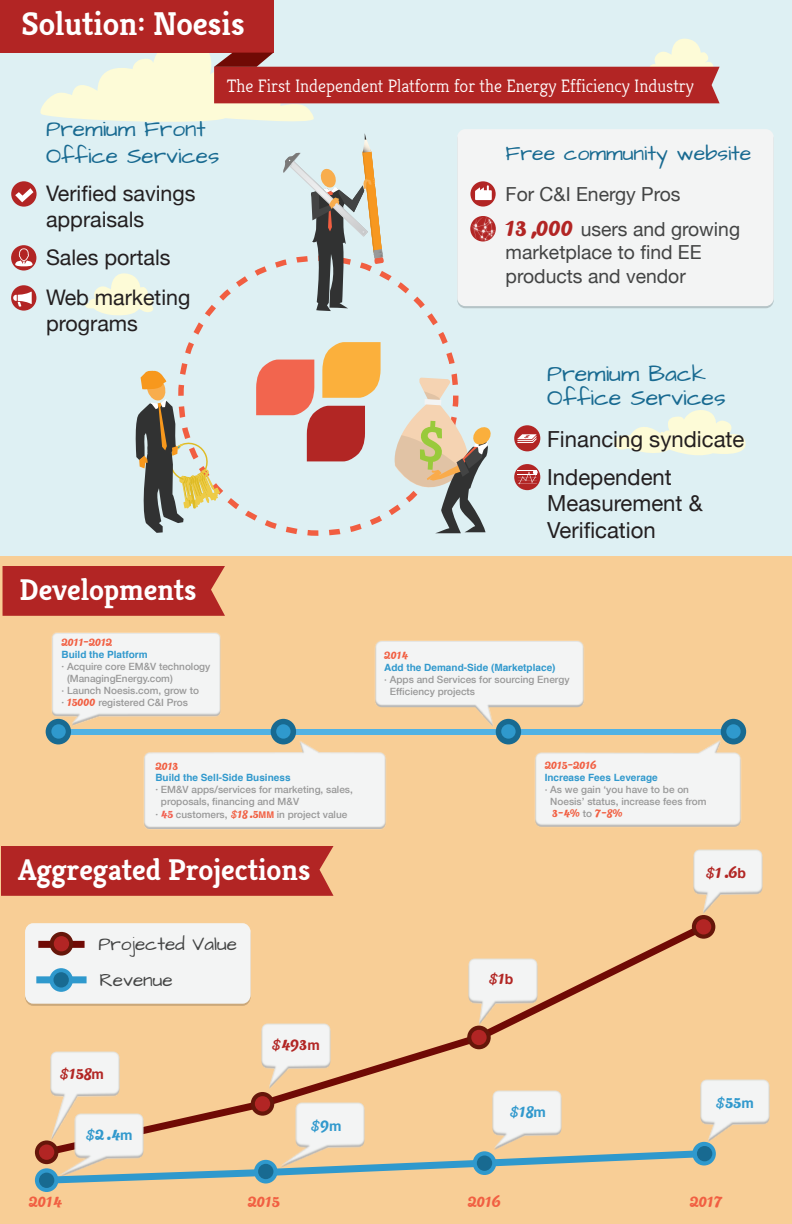
<style>
.page{position:relative;width:792px;height:1224px;background:#def0f3}
.page>*{position:absolute;margin:0;border:0;box-sizing:border-box;transform-origin:0 0}
.t1{font:700 33px "Kreon";color:#fff}
.t2{font:700 30px "Kreon";color:#fff}
.t3{font:23.3px/24.5px "Architects Daughter";color:#186a91}
.t4{font:22.6px/27.1px "Architects Daughter";color:#186a91}
.t5{font:22.1px/37.3px "Helvetica Neue";color:#231f20}
.t6{font:21.5px/25.8px "Helvetica Neue";color:#231f20}
.t7{font:21.4px "Architects Daughter";color:#186a91}
.t8{font:20px "Pacifico";color:#f15f42}
.t9{font:20px "Pacifico";color:#b22624}
.t10{font:20px "Pacifico";color:#3199cd}
.t11{font:19.3px/35.4px "Helvetica Neue";color:#434444}
.t12{font:19px "Architects Daughter";color:#434444}
.t13{font:300 18px "Kreon";color:#fff}
.t14{font:14.2px "Pacifico";color:#f15f42}
.t15{font:12px "Pacifico";color:#b22624}
.t16{font:12px "Pacifico";color:#3199cd}
.t17{font:500 10px/12px "Helvetica Neue";color:#999}
.t18{font:700 10px "Helvetica";color:#3199cd}
.s1{font-family:"Pacifico";font-size:29.5px;color:#b22524}
.s2{font-family:"Helvetica";font-weight:700}
.s3{font-family:"Pacifico";font-weight:400;font-size:14.2px;color:#f15f42}
.s4{font-family:"Pacifico";font-weight:400;font-size:14.2px;color:#f16051}
.s5{font-family:"Pacifico";font-weight:400;font-size:8.5px;color:#f15f42}
.s6{font-family:"Helvetica";font-weight:700;font-size:9.3px;color:#f15f42}
.s7{font-size:12px}
.s8{font-family:"Helvetica";font-weight:700;font-size:14px}
.s9{font-size:20px}
.s10{font-size:9.3px}
.s11{font-family:"Helvetica Neue";font-weight:500;font-size:10px;color:#999}
</style>
<div class="page">
<svg style="left:614px;top:410px;width:132px;height:45px"></svg>
<svg style="left:85px;top:273px;width:68px;height:42px"></svg>
<div style="left:457px;top:129px;width:317px;height:177px;background:#f3f4f4;border-radius:8px"></div>
<div style="left:0;top:556px;width:792px;height:668px;background:#f8ce96"></div>
<div style="left:0;top:0;width:273px;height:53px;background:#b22524"></div>
<div style="left:1px;top:846px;width:333px;height:50px;background:#b22524"></div>
<div style="left:3px;top:566px;width:222px;height:50px;background:#b22524"></div>
<svg style="left:40px;top:35px;width:680px;height:87px"></svg>
<div style="left:514px;top:425px;width:26px;height:26px;background:#b22524;border-radius:50%"></div>
<svg style="left:517px;top:434px;width:19px;height:9px"></svg>
<div style="left:514px;top:464px;width:26px;height:26px;background:#b22524;border-radius:50%"></div>
<svg style="left:518px;top:470px;width:20px;height:14px"></svg>
<svg style="left:11px;top:245px;width:25px;height:26px"></svg>
<svg style="left:15px;top:248px;width:18px;height:18px"></svg>
<div style="left:11px;top:285px;width:25px;height:26px;background:#b22524;border-radius:50%"></div>
<svg style="left:13px;top:292px;width:19px;height:15px"></svg>
<svg style="left:11px;top:181px;width:26px;height:26px"></svg>
<svg style="left:15px;top:188px;width:18px;height:14px"></svg>
<div style="left:49px;top:729px;width:693px;height:6px;background:#51b2e4"></div>
<div style="left:46px;top:719px;width:25px;height:25px;background:#186a91;border-radius:50%"></div>
<div style="left:271px;top:719px;width:25px;height:25px;background:#186a91;border-radius:50%"></div>
<div style="left:496px;top:719px;width:25px;height:25px;background:#186a91;border-radius:50%"></div>
<div style="left:721px;top:719px;width:25px;height:25px;background:#186a91;border-radius:50%"></div>
<div style="left:51px;top:724px;width:15px;height:15px;background:#2f99cd;border-radius:50%"></div>
<div style="left:276px;top:724px;width:15px;height:15px;background:#2f99cd;border-radius:50%"></div>
<div style="left:501px;top:724px;width:15px;height:15px;background:#2f99cd;border-radius:50%"></div>
<div style="left:726px;top:724px;width:15px;height:15px;background:#2f99cd;border-radius:50%"></div>
<img style="left:49px;top:632px;width:172px;height:96px">
<img style="left:374px;top:640px;width:210px;height:89px">
<img style="left:534px;top:736px;width:210px;height:91px">
<img style="left:143px;top:737px;width:243px;height:93px">
<svg style="left:256px;top:342px;width:125px;height:119px"></svg>
<svg style="left:135px;top:370px;width:85px;height:163px"></svg>
<img style="left:327px;top:116px;width:84px;height:171px">
<svg style="left:283px;top:133px;width:101px;height:178px"></svg>
<svg style="left:147px;top:917px;width:566px;height:229px"></svg>
<img style="left:470px;top:216px;width:26px;height:26px">
<svg style="left:470px;top:181px;width:26px;height:26px"></svg>
<svg style="left:475px;top:185px;width:17px;height:15px"></svg>
<div style="left:692px;top:1142px;width:24px;height:24px;background:#2f99cd;border-radius:50%"></div>
<div style="left:35px;top:1168px;width:23px;height:24px;background:#2f99cd;border-radius:50%"></div>
<svg style="left:35px;top:1140px;width:23px;height:24px"></svg>
<svg style="left:251px;top:1092px;width:23px;height:24px"></svg>
<div style="left:692px;top:915px;width:23px;height:24px;background:#66160a;border-radius:50%"></div>
<div style="left:467px;top:1026px;width:24px;height:23px;background:#66160a;border-radius:50%"></div>
<img style="left:54px;top:1113px;width:93px;height:33px">
<img style="left:46px;top:1051px;width:77px;height:92px">
<img style="left:257px;top:1019px;width:77px;height:72px">
<img style="left:464px;top:954px;width:77px;height:73px">
<img style="left:693px;top:849px;width:70px;height:65px">
<img style="left:276px;top:1098px;width:92px;height:48px">
<img style="left:488px;top:1086px;width:77px;height:60px">
<img style="left:696px;top:1075px;width:74px;height:69px">
<div style="left:39px;top:1145px;width:15px;height:15px;background:#b22524;border-radius:50%"></div>
<div style="left:255px;top:1096px;width:15px;height:15px;background:#b22524;border-radius:50%"></div>
<div style="left:471px;top:1030px;width:16px;height:15px;background:#b22524;border-radius:50%"></div>
<div style="left:696px;top:919px;width:15px;height:16px;background:#b22524;border-radius:50%"></div>
<svg style="left:39px;top:1146px;width:672px;height:41px"></svg>
<div style="left:39px;top:1173px;width:15px;height:15px;background:#186a91;border-radius:50%"></div>
<div style="left:258px;top:1164px;width:15px;height:15px;background:#186a91;border-radius:50%"></div>
<div style="left:477px;top:1156px;width:15px;height:15px;background:#186a91;border-radius:50%"></div>
<div style="left:697px;top:1146px;width:15px;height:15px;background:#186a91;border-radius:50%"></div>
<div style="left:25px;top:923px;width:226px;height:83px;background:#f3f4f4"></div>
<div style="left:38px;top:941px;width:47px;height:7px;background:#700a05"></div>
<svg style="left:50px;top:932px;width:23px;height:24px"></svg>
<div style="left:54px;top:936px;width:15px;height:15px;background:#b22524;border-radius:50%"></div>
<div style="left:36px;top:976px;width:51px;height:7px;background:#2f99cd"></div>
<div style="left:49px;top:968px;width:24px;height:24px;background:#2f99cd;border-radius:50%"></div>
<div style="left:54px;top:972px;width:15px;height:16px;background:#186a91;border-radius:50%"></div>
<svg style="left:389px;top:378px;width:102px;height:155px"></svg>
<h1 class="t1" style="left:22px;top:3px;width:225px">Solution: Noesis</h1>
<h3 class="t13" style="left:227px;top:76px;width:469px">The First Independent Platform for the Energy Efficiency Industry</h3>
<h3 class="t4" style="left:46px;top:116px;width:175px">Premium Front<br>Office Services</h3>
<h3 class="t6" style="left:46px;top:182px;width:151px">Verified savings appraisals</h3>
<h3 class="t6" style="left:46px;top:239px;width:146px;line-height:39.4px">Sales portals<br>Web marketing</h3>
<h3 class="t6" style="left:46px;top:311px;width:93px">programs</h3>
<h3 class="t7" style="left:506px;top:139px;width:247px">Free community website</h3>
<h3 class="t11" style="left:506px;top:177px;width:236px">For C&amp;I Energy Pros<br><span class="s1">13,000</span> users and growing</h3>
<h3 class="t11" style="left:506px;top:242px;width:198px;line-height:23.2px">marketplace to find EE products and vendor</h3>
<h3 class="t3" style="left:547px;top:362px;width:180px">Premium Back<br>Office Services</h3>
<h3 class="t5" style="left:547px;top:422px;width:199px">Financing syndicate<br>Independent</h3>
<h3 class="t5" style="left:547px;top:491px;width:157px;line-height:26.6px">Measurement &amp;<br>Verification</h3>
<h2 class="t2" style="left:20px;top:571px;width:178px">Developments</h2>
<h3 class="t14" style="left:61px;top:632px;width:52px">2011-2012</h3>
<p class="t18" style="left:61px;top:646px;width:88px">Build the Platform</p>
<p class="t17" style="left:61px;top:660px;width:150px"><span class="s2">·</span> Acquire core EM&amp;V technology</p>
<p class="t17" style="left:67px;top:672px;width:107px">(ManagingEnergy.com)</p>
<p class="t17" style="left:61px;top:684px;width:139px">· Launch Noesis.com, grow to</p>
<p class="t17" style="left:61px;top:696px;width:128px"><span class="s2">·</span> <span class="s3">15000</span> registered C&amp;I Pros</p>
<h3 class="t14" style="left:384px;top:646px;width:25px">2014</h3>
<p class="t18" style="left:384px;top:659px;width:173px">Add the Demand-Side (Marketplace)</p>
<p class="t17" style="left:390px;top:673px;width:181px;text-indent:-6px">· Apps and Services for sourcing Energy<br>Efficiency projects</p>
<h3 class="t14" style="left:155px;top:756px;width:25px">2013</h3>
<p class="t18" style="left:155px;top:770px;width:137px">Build the Sell-Side Business</p>
<p class="t17" style="left:155px;top:783px;width:199px"><span class="s2">·</span> EM&amp;V apps/services for marketing, sales,</p>
<p class="t17" style="left:161px;top:795px;width:140px">proposals, financing and M&amp;V</p>
<p class="t17" style="left:155px;top:808px;width:194px"><span class="s2">·</span> <span class="s4">45</span> customers, <span class="s5">$</span><span class="s3">18.5</span><span class="s6">MM</span> in project value</p>
<h2 class="t2" style="left:18px;top:851px;width:294px">Aggregated Projections</h2>
<h3 class="t12" style="left:98px;top:931px;width:140px">Projected Value</h3>
<h3 class="t12" style="left:99px;top:967px;width:75px">Revenue</h3>
<h3 class="t9" style="left:59px;top:1061px;width:47px"><span class="s7">$</span>158<span class="s8">m</span></h3>
<h3 class="t10" style="left:85px;top:1122px;width:49px"><span class="s7">$</span>2.4<span class="s8">m</span></h3>
<h3 class="t9" style="left:271px;top:1032px;width:50px"><span class="s7">$</span>493<span class="s8">m</span></h3>
<p class="t16" style="left:310px;top:1120px;width:33px">$<span class="s9">9</span><span class="s8">m</span></p>
<h3 class="t14" style="left:545px;top:755px;width:54px">2015-2016</h3>
<p class="t18" style="left:545px;top:769px;width:114px">Increase Fees Leverage</p>
<p class="t17" style="left:550px;top:783px;width:158px;text-indent:-6px">· As we gain ‘you have to be on<br>Noesis’ status, increase fees from</p>
<h3 class="t14" style="left:552px;top:804px;width:72px">3-4<span class="s10">%</span> <span class="s11">to</span> 7-8<span class="s10">%</span></h3>
<p class="t15" style="left:488px;top:973px;width:27px">$<span class="s9">1</span><span class="s8">b</span></p>
<h3 class="t10" style="left:509px;top:1099px;width:38px"><span class="s7">$</span>18<span class="s8">m</span></h3>
<h3 class="t9" style="left:705px;top:860px;width:43px"><span class="s7">$</span>1.6<span class="s8">b</span></h3>
<h3 class="t10" style="left:715px;top:1090px;width:40px"><span class="s7">$</span>55<span class="s8">m</span></h3>
<h3 class="t8" style="left:29px;top:1189px;width:35px">2014</h3>
<h3 class="t8" style="left:248px;top:1189px;width:34px">2015</h3>
<h3 class="t8" style="left:468px;top:1189px;width:35px">2016</h3>
<h3 class="t8" style="left:690px;top:1189px;width:31px">2017</h3>
</div>
